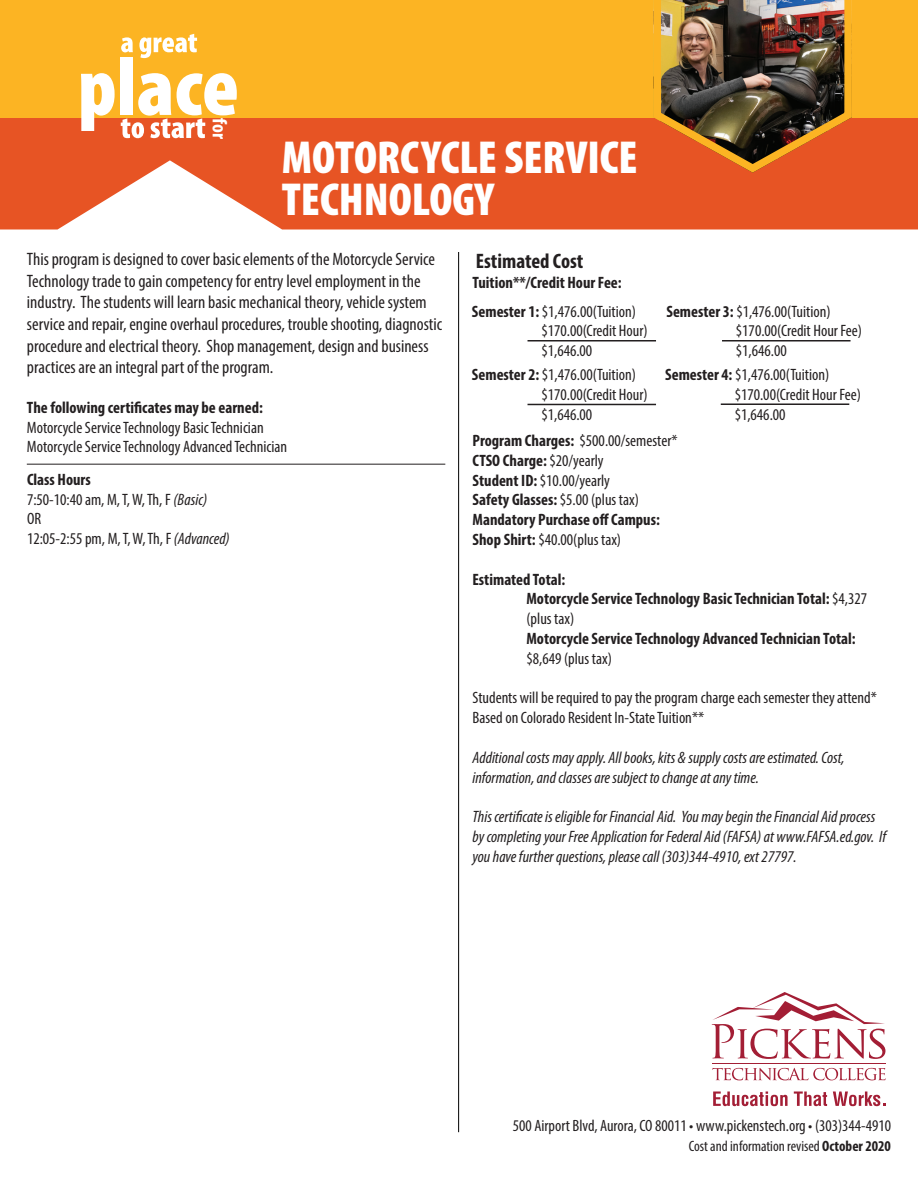
<style>
.page{position:relative;width:918px;height:1188px;background:#fff}
.page>*{position:absolute;margin:0;border:0;box-sizing:border-box;transform-origin:0 0}
.t1{font:900 condensed 46.5px/41.8px "Myriad Pro";color:#fff}
.t2{font:700 condensed 21px "Myriad Pro";color:#231f20}
.t3{font:700 condensed 20.55px "Myriad Pro";color:#fff}
.t4{font:condensed 18px/21.6px "Myriad Pro";color:#231f20}
.t5{font:condensed 16.5px/19.8px "Myriad Pro";color:#231f20}
.t6{font:700 condensed 16.5px/19.8px "Myriad Pro";color:#231f20}
.t7{font:italic condensed 16.5px/19.8px "Myriad Pro";color:#231f20}
.t8{font:condensed 16.35px "Myriad Pro";color:#231f20}
.t9{font:condensed 15px "Myriad Pro";color:#231f20}
.s1{font-weight:700}
.s2{font-style:italic}
.s3{font-weight:400}
</style>
<div class="page">
<hr style="left:27px;top:464px;width:418px;height:1px;background:#231f20">
<hr style="left:458px;top:252px;width:1px;height:880px;background:#000">
<hr style="left:712px;top:1064px;width:174px;height:1px;background:#a31e35">
<svg style="left:712px;top:992px;width:173px;height:67px"></svg>
<svg style="left:712px;top:1068px;width:174px;height:12px"></svg>
<svg style="left:713px;top:1092px;width:75px;height:14px"></svg>
<svg style="left:794px;top:1092px;width:33px;height:14px"></svg>
<svg style="left:833px;top:1092px;width:53px;height:14px"></svg>
<svg style="left:0;top:118px;width:918px;height:112px;background:#e96438"></svg>
<div style="left:0;top:0;width:918px;height:118px;background:#fcb423"></div>
<img style="left:650px;top:0;width:208px;height:177px">
<svg style="left:121px;top:37px;width:12px;height:15px"></svg>
<svg style="left:139px;top:34px;width:58px;height:24px"></svg>
<svg style="left:81px;top:73px;width:34px;height:58px"></svg>
<div style="left:120px;top:57px;width:13px;height:58px;background:#fff"></div>
<svg style="left:121px;top:73px;width:116px;height:65px"></svg>
<hr style="left:528px;top:404px;width:128px;height:1px;background:#231f20">
<hr style="left:528px;top:340px;width:128px;height:2px;background:#231f20">
<hr style="left:722px;top:340px;width:129px;height:2px;background:#231f20">
<hr style="left:721px;top:403px;width:128px;height:2px;background:#231f20">
<p class="t3" style="left:233px;top:118px;width:22px;rotate:90deg">for</p>
<h1 class="t1" style="left:282px;top:135px;width:357px">MOTORCYCLE SERVICE<br>TECHNOLOGY</h1>
<p class="t4" style="left:27px;top:248px;width:417px">This program is designed to cover basic elements of the Motorcycle Service Technology trade to gain competency for entry level employment in the industry. The students will learn basic mechanical theory, vehicle system service and repair, engine overhaul procedures, trouble shooting, diagnostic procedure and electrical theory. Shop management, design and business practices are an integral part of the program.</p>
<p class="t6" style="left:27px;top:397px;width:237px">The following certificates may be earned:</p>
<p class="t5" style="left:27px;top:417px;width:262px">Motorcycle Service Technology Basic Technician<br>Motorcycle Service Technology Advanced Technician</p>
<p class="t5" style="left:27px;top:469px;width:204px"><span class="s1">Class Hours<br></span>7:50-10:40 am, M, T, W, Th, F <span class="s2">(Basic)<br></span>OR<br>12:05-2:55 pm, M, T, W, Th, F <span class="s2">(Advanced)</span></p>
<p class="t2" style="left:476px;top:248px;width:109px">Estimated Cost</p>
<p class="t6" style="left:472px;top:272px;width:151px">Tuition**/Credit Hour Fee:</p>
<p class="t5" style="left:541px;top:301px;width:108px;text-indent:-70px"><span class="s1">Semester 1:</span> $1,476.00(Tuition) $170.00(Credit Hour) $1,646.00</p>
<p class="t5" style="left:541px;top:365px;width:108px;text-indent:-70px"><span class="s1">Semester 2:</span> $1,476.00(Tuition) $170.00(Credit Hour) $1,646.00</p>
<p class="t5" style="left:736px;top:301px;width:128px;text-indent:-70px"><span class="s1">Semester 3:</span> $1,476.00(Tuition) $170.00(Credit Hour Fee) $1,646.00</p>
<p class="t5" style="left:735px;top:365px;width:128px;text-indent:-70px"><span class="s1">Semester 4:</span> $1,476.00(Tuition) $170.00(Credit Hour Fee) $1,646.00</p>
<p class="t6" style="left:472px;top:430px;width:207px">Program Charges: <span class="s3">$500.00/semester*<br></span>CTSO Charge: <span class="s3">$20/yearly<br></span>Student ID: <span class="s3">$10.00/yearly<br></span>Safety Glasses: <span class="s3">$5.00 (plus tax)<br></span>Mandatory Purchase off Campus:<br>Shop Shirt: <span class="s3">$40.00(plus tax)</span></p>
<p class="t6" style="left:526px;top:569px;width:342px;text-indent:-54px">Estimated Total:<br>Motorcycle Service Technology Basic Technician Total: <span class="s3">$4,327 (plus tax)</span></p>
<p class="t6" style="left:526px;top:628px;width:331px">Motorcycle Service Technology Advanced Technician Total:</p>
<p class="t5" style="left:526px;top:648px;width:87px">$8,649 (plus tax)</p>
<p class="t5" style="left:472px;top:688px;width:406px">Students will be required to pay the program charge each semester they attend*<br>Based on Colorado Resident In-State Tuition**</p>
<p class="t7" style="left:472px;top:747px;width:374px">Additional costs may apply. All books, kits &amp; supply costs are estimated. Cost, information, and classes are subject to change at any time.</p>
<p class="t7" style="left:472px;top:807px;width:415px">This certificate is eligible for Financial Aid. You may begin the Financial Aid process by completing your Free Application for Federal Aid (FAFSA) at www.FAFSA.ed.gov. If you have further questions, please call (303)344-4910, ext 27797.</p>
<p class="t8" style="left:513px;top:1116px;width:380px">500 Airport Blvd, Aurora, CO 80011 • www.pickenstech.org • (303)344-4910</p>
<p class="t9" style="left:689px;top:1137px;width:204px">Cost and information revised <span class="s1">October 2020</span></p>
</div>
